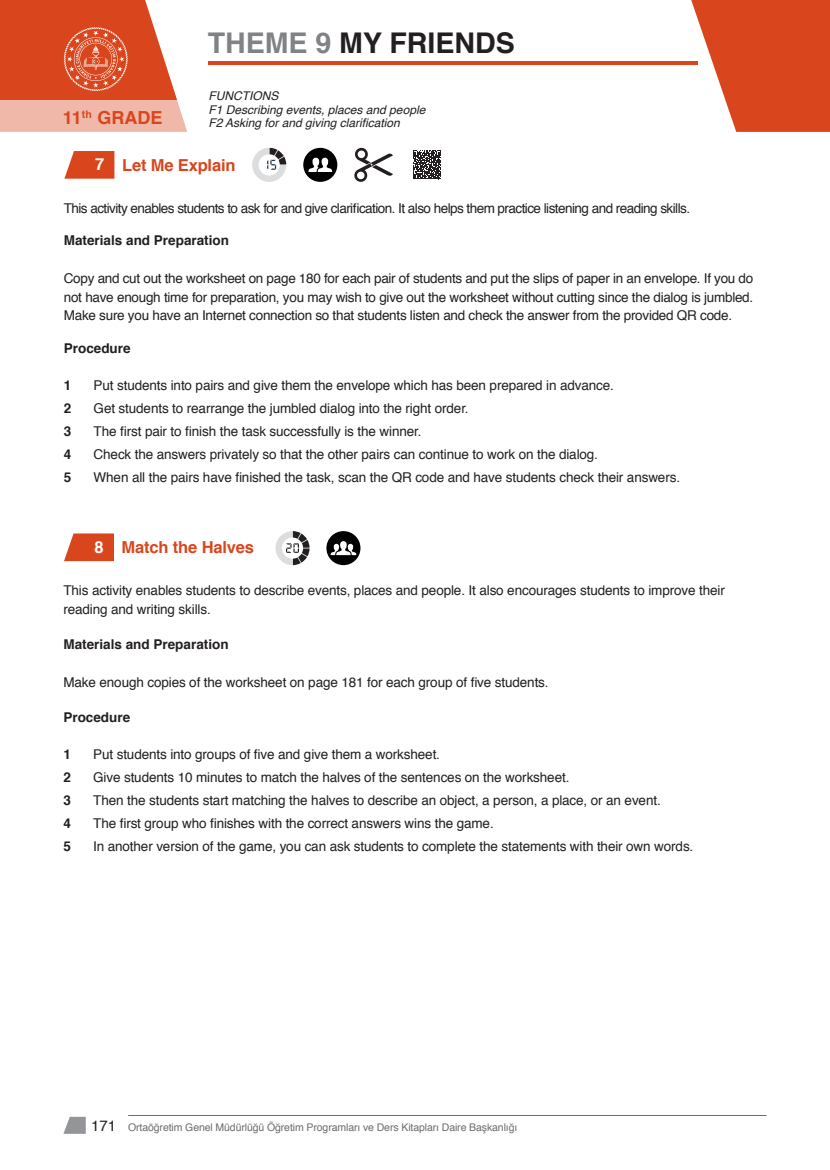
<style>
.page{position:relative;width:830px;height:1170px;background:#fff}
.page>*{position:absolute;margin:0;border:0;box-sizing:border-box;transform-origin:0 0}
.t1{font:700 28.5px "Helvetica";color:#231f20}
.t2{font:700 18px "Helvetica";color:#d9461d}
.Madde_numaralı{font:700 16.5px "Helvetica";letter-spacing:-.01em;color:#d9461d}
.t3{font:700 16.5px "Helvetica";color:#fff}
.t4{font:15px "Helvetica";color:#231f20}
.Madde_numaralı-2{font:13.5px/18.8px "Helvetica";letter-spacing:-.01em;color:#231f20;text-align:justify}
.Madde_numaralı-3{font:13.5px "Helvetica";letter-spacing:-.04em;color:#231f20}
.Madde_numaralı-4{font:700 13.5px "Helvetica";color:#231f20}
.t5{font:italic 12px "Helvetica";color:#231f20}
.Ana_Metin{font:10.5px "Helvetica";letter-spacing:-.01em;color:#6c6d70}
.s1{color:#808285}
</style>
<div class="page">
<svg style="left:63px;top:1116px;width:23px;height:17px"></svg>
<svg style="left:64px;top:151px;width:50px;height:28px"></svg>
<svg style="left:64px;top:533px;width:50px;height:28px"></svg>
<div style="left:303px;top:148px;width:34px;height:34px;background:#000001;border-radius:50%"></div>
<svg style="left:308px;top:158px;width:24px;height:14px"></svg>
<svg style="left:354px;top:147px;width:38px;height:35px"></svg>
<hr style="left:128px;top:1114px;width:638px;height:1px;background:#6c6d70">
<svg style="left:0;top:0;width:177px;height:100px;background:#dd5d3a"></svg>
<div style="left:0;top:100px;width:188px;height:32px;background:#f0b8a9"></div>
<svg style="left:691px;top:0;width:138px;height:132px"></svg>
<hr style="left:208px;top:61px;width:489px;height:4px;background:#d9461d">
<svg style="left:413px;top:151px;width:28px;height:28px"></svg>
<svg style="left:275px;top:531px;width:34px;height:34px"></svg>
<div style="left:326px;top:531px;width:34px;height:34px;background:#000001;border-radius:50%"></div>
<svg style="left:330px;top:541px;width:26px;height:14px"></svg>
<svg style="left:252px;top:148px;width:34px;height:34px"></svg>
<p class="t2" style="left:63px;top:103px;width:101px">11<sup>th</sup> GRADE</p>
<p class="t1" style="left:207px;top:20px;width:308px"><span class="s1">THEME 9</span> MY FRIENDS</p>
<p class="t5" style="left:208px;top:86px;width:71px">FUNCTIONS</p>
<p class="t5" style="left:208px;top:100px;width:218px">F1 Describing events, places and people</p>
<p class="t5" style="left:208px;top:113px;width:193px">F2 Asking for and giving clarification</p>
<p class="t3" style="left:95px;top:151px;width:11px">7</p>
<p class="Madde_numaralı" style="left:122px;top:151px;width:115px">Let Me Explain</p>
<p class="Madde_numaralı-3" style="left:64px;top:198px;width:627px">This activity enables students to ask for and give clarification. It also helps them practice listening and reading skills.</p>
<p class="Madde_numaralı-4" style="left:64px;top:229px;width:167px">Materials and Preparation</p>
<p class="Madde_numaralı-2" style="left:64px;top:269px;width:690px">Copy and cut out the worksheet on page 180 for each pair of students and put the slips of paper in an envelope. If you do not have enough time for preparation, you may wish to give out the worksheet without cutting since the dialog is jumbled.<br>Make sure you have an Internet connection so that students listen and check the answer from the provided QR code.</p>
<p class="Madde_numaralı-4" style="left:64px;top:337px;width:68px">Procedure</p>
<p class="Madde_numaralı-4" style="left:64px;top:374px;width:9px">1</p>
<p class="Madde_numaralı-2" style="left:94px;top:376px;width:521px">Put students into pairs and give them the envelope which has been prepared in advance.</p>
<p class="Madde_numaralı-4" style="left:64px;top:397px;width:9px">2</p>
<p class="Madde_numaralı-2" style="left:94px;top:399px;width:376px">Get students to rearrange the jumbled dialog into the right order.</p>
<p class="Madde_numaralı-4" style="left:64px;top:420px;width:9px">3</p>
<p class="Madde_numaralı-2" style="left:94px;top:422px;width:329px">The first pair to finish the task successfully is the winner.</p>
<p class="Madde_numaralı-4" style="left:64px;top:443px;width:9px">4</p>
<p class="Madde_numaralı-2" style="left:94px;top:445px;width:505px">Check the answers privately so that the other pairs can continue to work on the dialog.</p>
<p class="Madde_numaralı-4" style="left:64px;top:466px;width:9px">5</p>
<p class="Madde_numaralı-2" style="left:94px;top:468px;width:587px">When all the pairs have finished the task, scan the QR code and have students check their answers.</p>
<p class="t3" style="left:94px;top:533px;width:11px">8</p>
<p class="Madde_numaralı" style="left:122px;top:534px;width:134px">Match the Halves</p>
<p class="Madde_numaralı-2" style="left:63px;top:581px;width:662px">This activity enables students to describe events, places and people. It also encourages students to improve their reading and writing skills.</p>
<p class="Madde_numaralı-4" style="left:63px;top:633px;width:167px">Materials and Preparation</p>
<p class="Madde_numaralı-2" style="left:63px;top:672px;width:486px">Make enough copies of the worksheet on page 181 for each group of five students.</p>
<p class="Madde_numaralı-4" style="left:63px;top:705px;width:68px">Procedure</p>
<p class="Madde_numaralı-4" style="left:63px;top:743px;width:9px">1</p>
<p class="Madde_numaralı-2" style="left:93px;top:745px;width:348px">Put students into groups of five and give them a worksheet.</p>
<p class="Madde_numaralı-4" style="left:63px;top:766px;width:9px">2</p>
<p class="Madde_numaralı-2" style="left:93px;top:768px;width:477px">Give students 10 minutes to match the halves of the sentences on the worksheet.</p>
<p class="Madde_numaralı-4" style="left:63px;top:789px;width:9px">3</p>
<p class="Madde_numaralı-2" style="left:93px;top:791px;width:568px">Then the students start matching the halves to describe an object, a person, a place, or an event.</p>
<p class="Madde_numaralı-4" style="left:63px;top:812px;width:9px">4</p>
<p class="Madde_numaralı-2" style="left:93px;top:814px;width:402px">The first group who finishes with the correct answers wins the game.</p>
<p class="Madde_numaralı-4" style="left:63px;top:835px;width:9px">5</p>
<p class="Madde_numaralı-2" style="left:93px;top:837px;width:601px">In another version of the game, you can ask students to complete the statements with their own words.</p>
<p class="t4" style="left:91px;top:1114px;width:27px">171</p>
<p class="Ana_Metin" style="left:128px;top:1119px;width:390px">Ortaöğretim Genel Müdürlüğü Öğretim Programları ve Ders Kitapları Daire Başkanlığı</p>
</div>
